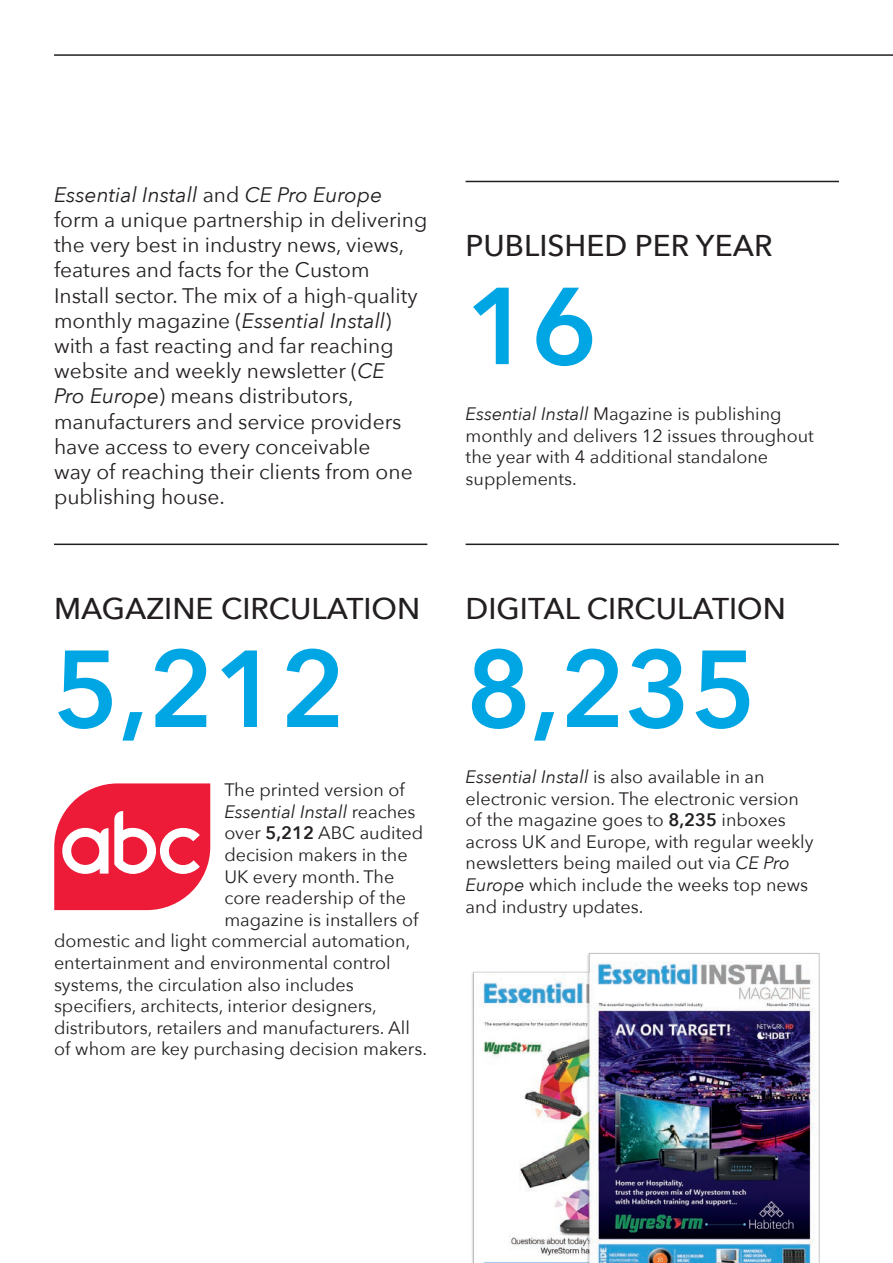
<style>
.page{position:relative;width:893px;height:1263px;background:#fff}
.page>*{position:absolute;margin:0;border:0;box-sizing:border-box;transform-origin:0 0}
.t1{font:600 108px "Avenir Next";color:#00a5e3}
.t2{font:500 30px "Avenir Next";color:#231f20}
.t3{font:21px/25.2px "Avenir Next";color:#231f20}
.t4{font:18px/21.6px "Avenir Next";color:#231f20}
.t5{font:italic 18px "Avenir Next";color:#231f20}
.s1{font-style:italic}
.s2{font-style:normal}
.s3{font-weight:600}
</style>
<div class="page">
<hr style="left:54px;top:54px;width:839px;height:2px;background:#231f20">
<hr style="left:54px;top:544px;width:373px;height:1px;background:#231f20">
<hr style="left:466px;top:181px;width:373px;height:1px;background:#231f20">
<hr style="left:466px;top:544px;width:373px;height:1px;background:#231f20">
<svg style="left:54px;top:783px;width:157px;height:128px"></svg>
<img style="left:472px;top:953px;width:348px;height:310px">
<p class="t3" style="left:54px;top:181px;width:375px"><span class="s1">Essential Install</span> and <span class="s1">CE Pro Europe </span>form a unique partnership in delivering the very best in industry news, views, features and facts for the Custom Install sector. The mix of a high-quality monthly magazine (<span class="s1">Essential Install</span>) with a fast reacting and far reaching website and weekly newsletter (<span class="s1">CE<br>Pro Europe</span>) means distributors, manufacturers and service providers have access to every conceivable<br>way of reaching their clients from one publishing house.</p>
<h2 class="t2" style="left:54px;top:583px;width:368px">MAGAZINE CIRCULATION</h2>
<h1 class="t1" style="left:54px;top:597px;width:293px">5,212</h1>
<p class="t4" style="left:224px;top:778px;width:182px">The printed version of</p>
<p class="t5" style="left:224px;top:796px;width:193px">Essential Install <span class="s2">reaches</span></p>
<p class="t4" style="left:224px;top:821px;width:200px">over <span class="s3">5,212</span> ABC audited</p>
<p class="t4" style="left:224px;top:843px;width:185px">decision makers in the</p>
<p class="t4" style="left:224px;top:865px;width:171px">UK every month. The</p>
<p class="t4" style="left:224px;top:886px;width:183px">core readership of the</p>
<p class="t4" style="left:224px;top:908px;width:196px">magazine is installers of</p>
<p class="t4" style="left:54px;top:929px;width:358px">domestic and light commercial automation,</p>
<p class="t4" style="left:54px;top:951px;width:338px">entertainment and environmental control</p>
<p class="t4" style="left:54px;top:973px;width:301px">systems, the circulation also includes</p>
<p class="t4" style="left:54px;top:994px;width:324px">specifiers, architects, interior designers,</p>
<p class="t4" style="left:54px;top:1016px;width:357px">distributors, retailers and manufacturers. All</p>
<p class="t4" style="left:54px;top:1037px;width:375px">of whom are key purchasing decision makers.</p>
<h2 class="t2" style="left:466px;top:220px;width:308px">PUBLISHED PER YEAR</h2>
<h1 class="t1" style="left:466px;top:234px;width:133px">16</h1>
<p class="t4" style="left:466px;top:402px;width:350px"><span class="s1">Essential Install</span> Magazine is publishing monthly and delivers 12 issues throughout the year with 4 additional standalone supplements.</p>
<h2 class="t2" style="left:466px;top:583px;width:322px">DIGITAL CIRCULATION</h2>
<h1 class="t1" style="left:466px;top:597px;width:293px">8,235</h1>
<p class="t4" style="left:466px;top:765px;width:349px"><span class="s1">Essential Install</span> is also available in an electronic version. The electronic version of the magazine goes to <span class="s3">8,235</span> inboxes across UK and Europe, with regular weekly newsletters being mailed out via <span class="s1">CE Pro Europe</span> which include the weeks top news and industry updates.</p>
</div>
